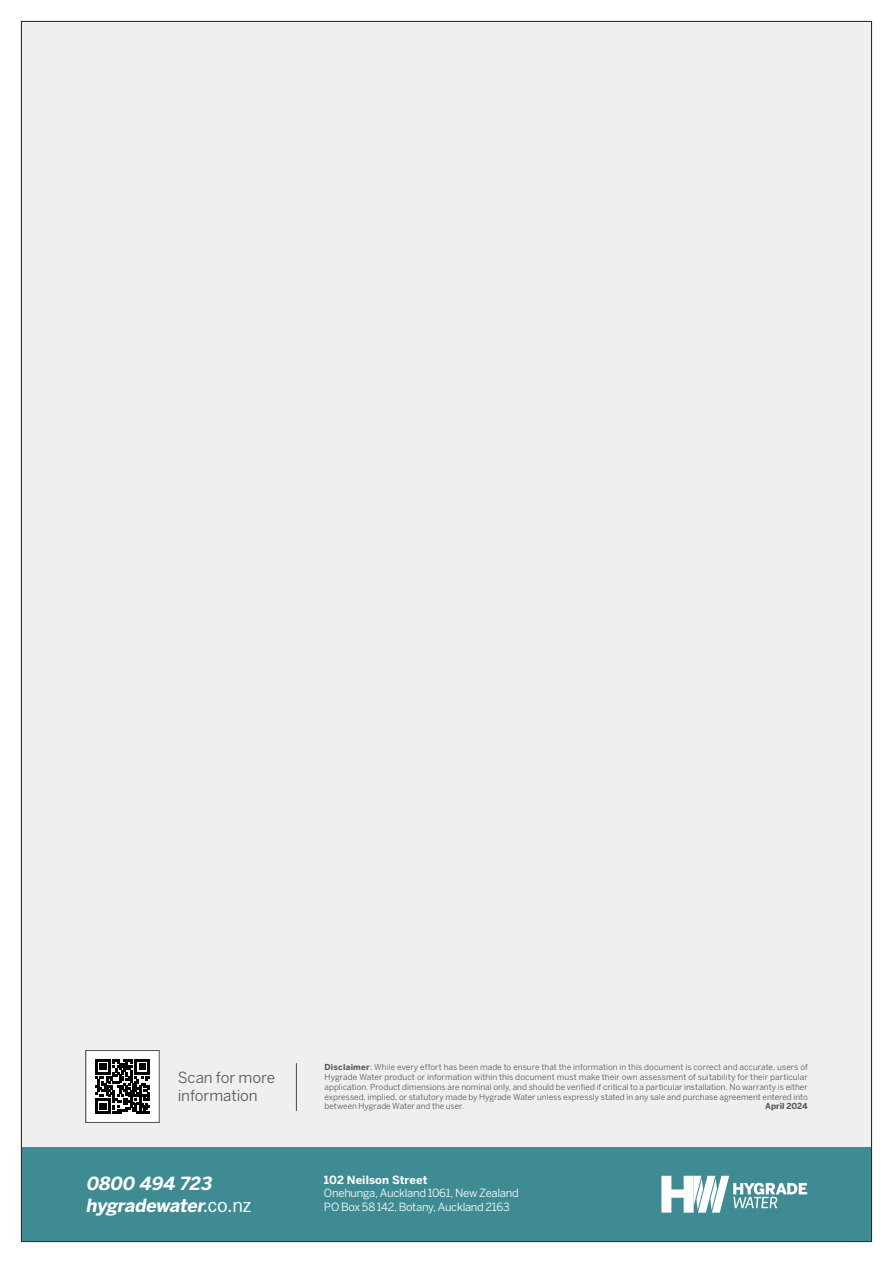
<style>
.page{position:relative;width:893px;height:1263px;background:#fff}
.page>*{position:absolute;margin:0;border:0;box-sizing:border-box;transform-origin:0 0}
.t1{font:italic 700 18px/22.5px "Benton Sans";color:#fff}
.t2{font:15.15px/18.3px "Benton Sans";letter-spacing:-.005em;color:#52575a}
.t3{font:11.25px/13.5px "Benton Sans";letter-spacing:-.025em;color:#fff}
.t4{font:700 11.25px "Benton Sans";letter-spacing:.01em;color:#fff}
.t5{font:8.25px/9.8px "Benton Sans";color:#52575a;text-align:justify}
.t6{font:700 8.25px "Benton Sans";color:#52575a}
.s1{font-family:"ITC Franklin Gothic Std";font-weight:400;font-style:normal;font-size:19.65px}
.s2{font-weight:700}
</style>
<div class="page">
<div style="left:21px;top:21px;width:851px;height:1221px;background:#efeff0"></div>
<hr style="left:296px;top:1063px;width:1px;height:48px;background:#52575a">
<div style="left:22px;top:1147px;width:849px;height:94px;background:#3e8b94"></div>
<svg style="left:661px;top:1176px;width:146px;height:36px"></svg>
<div style="left:86px;top:1050px;width:73px;height:72px;background:#fff"></div>
<svg style="left:95px;top:1059px;width:55px;height:55px"></svg>
<h2 class="t2" style="left:178px;top:1068px;width:99px">Scan for more information</h2>
<h1 class="t1" style="left:86px;top:1172px;width:167px">0800 494 723 hygradewater<span class="s1">. c o . n z</span></h1>
<p class="t5" style="left:325px;top:1062px;width:485px"><span class="s2">Disclaimer</span>: While every effort has been made to ensure that the information in this document is correct and accurate, users of Hygrade Water product or information within this document must make their own assessment of suitability for their particular application. Product dimensions are nominal only, and should be verified if critical to a particular installation. No warranty is either expressed, implied, or statutory made by Hygrade Water unless expressly stated in any sale and purchase agreement entered into between Hygrade Water and the user.</p>
<p class="t6" style="left:765px;top:1101px;width:44px">April 2024</p>
<h3 class="t4" style="left:324px;top:1173px;width:105px">102 Neilson Street</h3>
<h3 class="t3" style="left:324px;top:1186px;width:196px">Onehunga, Auckland 1061, New Zealand<br>PO Box 58 142, Botany, Auckland 2163</h3>
</div>
